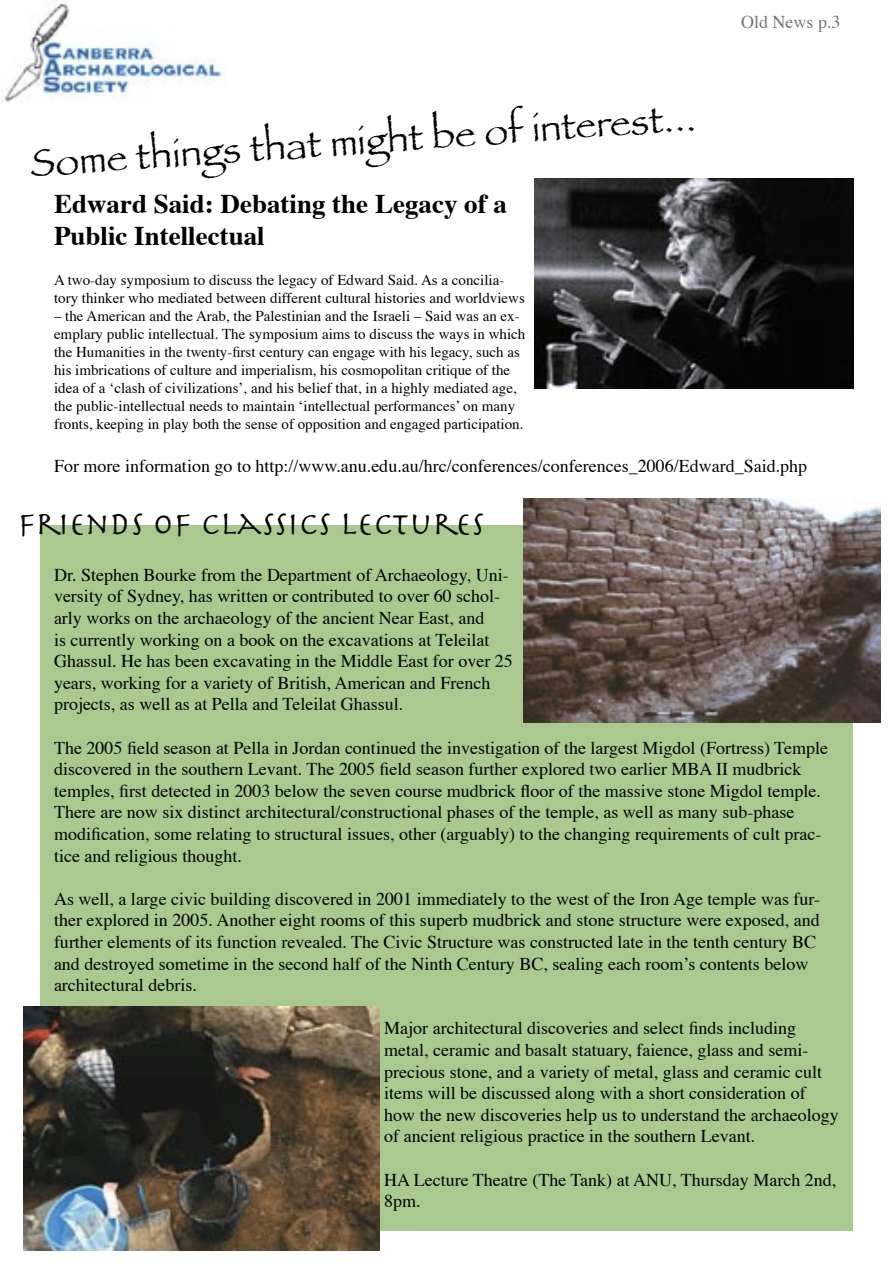
<style>
.page{position:relative;width:893px;height:1263px;background:#fff}
.page>*{position:absolute;margin:0;border:0;box-sizing:border-box;transform-origin:0 0}
.t1{font:39px "Papyrus";color:#000}
.t2{font:33px "Herculanum";color:#000}
.t3{font:700 27px/32.4px "Times";color:#000}
.t4{font:18px/21.6px "Times";color:#000}
.t5{font:18px "Times";color:#747474}
.t6{font:15px/18px "Times";color:#000}
</style>
<div class="page">
<img style="left:2px;top:1px;width:223px;height:103px">
<div style="left:40px;top:525px;width:812px;height:705px;background:#a9c98f"></div>
<img style="left:534px;top:178px;width:319px;height:211px">
<img style="left:23px;top:1006px;width:357px;height:244px">
<img style="left:524px;top:499px;width:356px;height:223px">
<h1 class="t1" style="left:29px;top:140px;width:668px;rotate:-4deg">Some things that might be of interest...</h1>
<p class="t5" style="left:741px;top:10px;width:101px">Old News p.3</p>
<h3 class="t3" style="left:54px;top:188px;width:455px">Edward Said: Debating the Legacy of a<br>Public Intellectual</h3>
<p class="t6" style="left:54px;top:271px;width:472px">A two-day symposium to discuss the legacy of Edward Said. As a concilia&shy;tory thinker who mediated between different cultural histories and worldviews</p>
<p class="t6" style="left:54px;top:307px;width:473px">– the American and the Arab, the Palestinian and the Israeli – Said was an ex&shy;emplary public intellectual. The symposium aims to discuss the ways in which the Humanities in the twenty-first century can engage with his legacy, such as his imbrications of culture and imperialism, his cosmopolitan critique of the idea of a ʻclash of civilizationsʼ, and his belief that, in a highly mediated age, the public-intellectual needs to maintain ʻintellectual performancesʼ on many fronts, keeping in play both the sense of opposition and engaged participation.</p>
<p class="t4" style="left:54px;top:456px;width:755px">For more information go to http://www.anu.edu.au/hrc/conferences/conferences_2006/Edward_Said.php</p>
<h2 class="t2" style="left:18px;top:503px;width:468px">FRIENDS OF CLASSICS LECTURES</h2>
<p class="t4" style="left:54px;top:565px;width:460px">Dr. Stephen Bourke from the Department of Archaeology, Uni&shy;versity of Sydney, has written or contributed to over 60 schol&shy;arly works on the archaeology of the ancient Near East, and<br>is currently working on a book on the excavations at Teleilat Ghassul. He has been excavating in the Middle East for over 25 years, working for a variety of British, American and French projects, as well as at Pella and Teleilat Ghassul.</p>
<p class="t4" style="left:54px;top:738px;width:775px">The 2005 field season at Pella in Jordan continued the investigation of the largest Migdol (Fortress) Temple discovered in the southern Levant. The 2005 field season further explored two earlier MBA II mudbrick temples, first detected in 2003 below the seven course mudbrick floor of the massive stone Migdol temple.<br>There are now six distinct architectural/constructional phases of the temple, as well as many sub-phase modification, some relating to structural issues, other (arguably) to the changing requirements of cult prac&shy;tice and religious thought.</p>
<p class="t4" style="left:54px;top:889px;width:768px">As well, a large civic building discovered in 2001 immediately to the west of the Iron Age temple was fur&shy;ther explored in 2005. Another eight rooms of this superb mudbrick and stone structure were exposed, and further elements of its function revealed. The Civic Structure was constructed late in the tenth century BC and destroyed sometime in the second half of the Ninth Century BC, sealing each roomʼs contents below architectural debris.</p>
<p class="t4" style="left:384px;top:1019px;width:456px">Major architectural discoveries and select finds including metal, ceramic and basalt statuary, faience, glass and semi&shy;precious stone, and a variety of metal, glass and ceramic cult items will be discussed along with a short consideration of how the new discoveries help us to understand the archaeology of ancient religious practice in the southern Levant.</p>
<p class="t4" style="left:384px;top:1170px;width:454px">HA Lecture Theatre (The Tank) at ANU, Thursday March 2nd,<br>8pm.</p>
</div>
